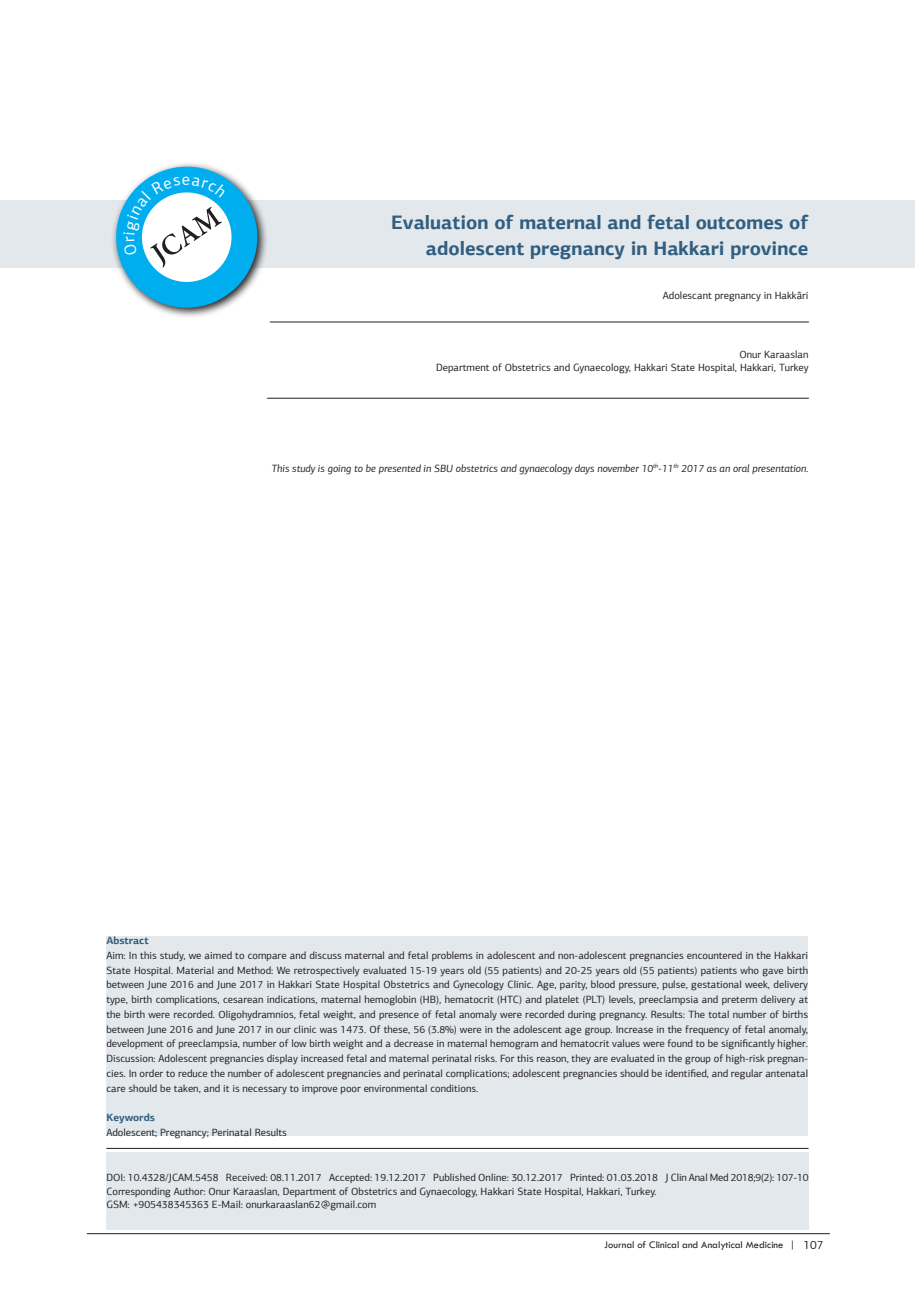
<style>
.page{position:relative;width:915px;height:1306px;background:#fff}
.page>*{position:absolute;margin:0;border:0;box-sizing:border-box;transform-origin:0 0}
.t1{font:700 19.5px/25.5px "PF Agora Sans Pro";color:#315e80;text-align:right}
.t2{font:10.5px/14.7px "PF Agora Sans Pro";color:#231f20}
.t3{font:italic 10.5px "PF Agora Sans Pro";color:#231f20}
.t4{font:10.5px "Tw Cen";color:#231f20}
.s1{font-weight:700;color:#315e80}
.s2{font-family:"PF Agora Sans Pro";font-size:12px}
</style>
<div class="page">
<div style="left:0;top:200px;width:914px;height:68px;background:#e2e8eb"></div>
<hr style="left:106px;top:1148px;width:702px;height:1px;background:#231f20">
<hr style="left:270px;top:322px;width:538px;height:1px;background:#231f20">
<hr style="left:267px;top:398px;width:541px;height:1px;background:#231f20">
<div style="left:106px;top:1151px;width:702px;height:78px;background:#e2e8eb"></div>
<div style="left:106px;top:936px;width:701px;height:199px;background:#e2e8eb"></div>
<hr style="left:87px;top:1233px;width:742px;height:1px;background:#231f20">
<svg style="left:113px;top:163px;width:154px;height:154px"></svg>
<p class="t1" style="left:391px;top:210px;width:419px">Evaluation of maternal and fetal outcomes of adolescent pregnancy in Hakkari province</p>
<p class="t2" style="left:662px;top:288px;width:147px">Adolescant pregnancy in Hakkâri</p>
<p class="t2" style="left:436px;top:347px;width:374px;line-height:13.5px;text-align:right">Onur Karaaslan<br>Department of Obstetrics and Gynaecology, Hakkari State Hospital, Hakkari, Turkey</p>
<p class="t3" style="left:271px;top:462px;width:538px">This study is going to be presented in SBU obstetrics and gynaecology days november 10<sup>th</sup>-11<sup>th</sup> 2017 as an oral presentation.</p>
<p class="t2" style="left:106px;top:933px;width:703px"><span class="s1">Abstract<br></span>Aim: In this study, we aimed to compare and discuss maternal and fetal problems in adolescent and non-adolescent pregnancies encountered in the Hakkari State Hospital. Material and Method: We retrospectively evaluated 15-19 years old (55 patients) and 20-25 years old (55 patients) patients who gave birth between June 2016 and June 2017 in Hakkari State Hospital Obstetrics and Gynecology Clinic. Age, parity, blood pressure, pulse, gestational week, delivery type, birth complications, cesarean indications, maternal hemoglobin (HB), hematocrit (HTC) and platelet (PLT) levels, preeclampsia and preterm delivery at the birth were recorded. Oligohydramnios, fetal weight, and presence of fetal anomaly were recorded during pregnancy. Results: The total number of births between June 2016 and June 2017 in our clinic was 1473. Of these, 56 (3.8%) were in the adolescent age group. Increase in the frequency of fetal anomaly, development of preeclampsia, number of low birth weight and a decrease in maternal hemogram and hematocrit values were found to be significantly higher.<br>Discussion: Adolescent pregnancies display increased fetal and maternal perinatal risks. For this reason, they are evaluated in the group of high-risk pregnan&shy;cies. In order to reduce the number of adolescent pregnancies and perinatal complications; adolescent pregnancies should be identified, and regular antenatal care should be taken, and it is necessary to improve poor environmental conditions.</p>
<p class="t2" style="left:106px;top:1110px;width:182px"><span class="s1">Keywords<br></span>Adolescent; Pregnancy; Perinatal Results</p>
<p class="t2" style="left:106px;top:1170px;width:703px;line-height:13.5px">DOI: 10.4328/JCAM.5458 Received: 08.11.2017 Accepted: 19.12.2017 Published Online: 30.12.2017 Printed: 01.03.2018 J Clin Anal Med 2018;9(2): 107-10<br>Corresponding Author: Onur Karaaslan, Department of Obstetrics and Gynaecology, Hakkari State Hospital, Hakkari, Turkey.<br>GSM: +905438345363 E-Mail: onurkaraaslan62@gmail.com</p>
<p class="t4" style="left:604px;top:1238px;width:221px">Journal of Clinical and Analytical Medicine | <span class="s2">107</span></p>
<p class="t2" style="left:595px;top:1242px;width:197px">Journal of Clinical and Analytical Medicine |</p>
</div>
